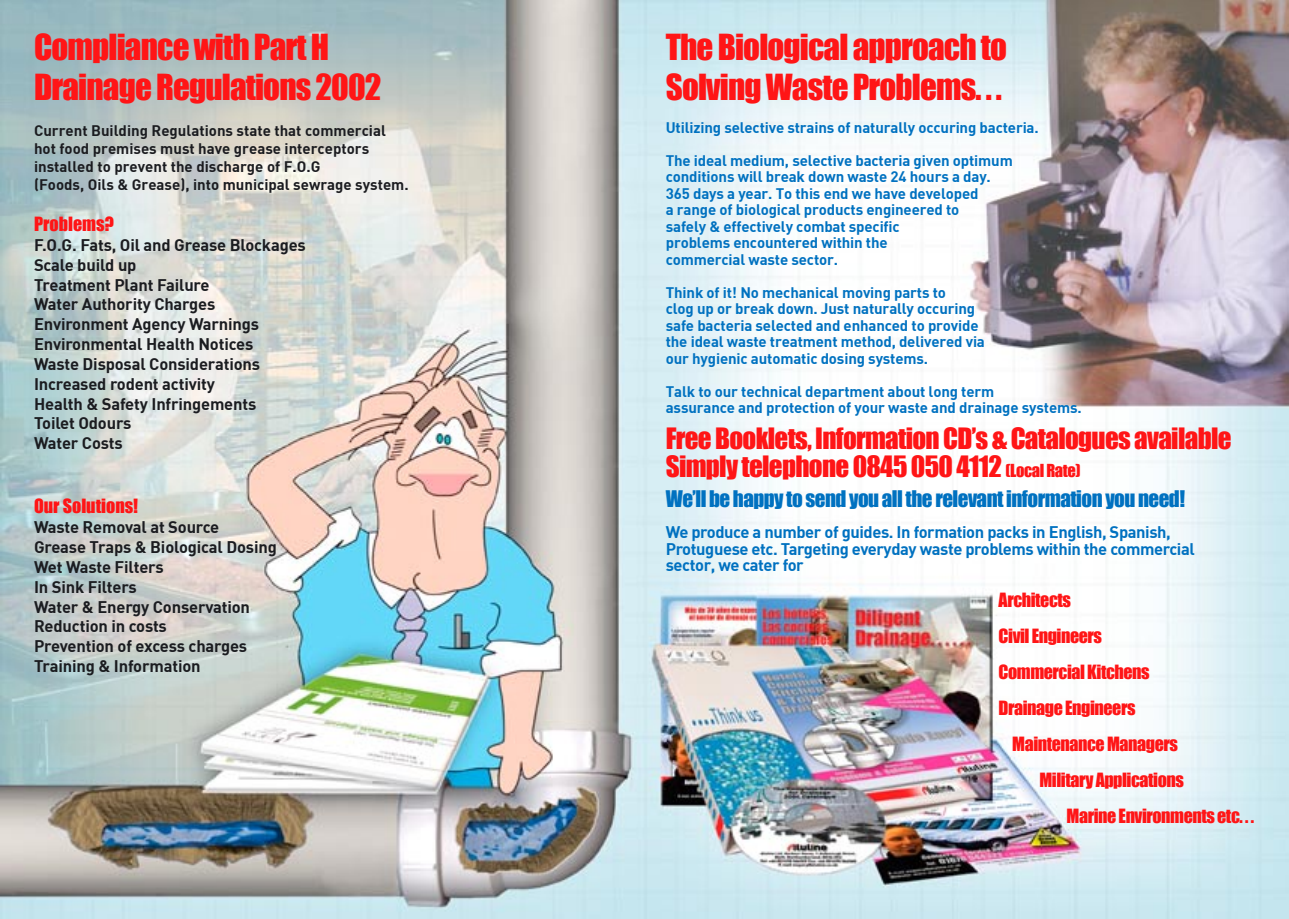
<style>
.page{position:relative;width:1289px;height:919px;background:#fff}
.page>*{position:absolute;margin:0;border:0;box-sizing:border-box;transform-origin:0 0}
.t1{font:33px/39.6px "Impact";letter-spacing:-.025em;color:#ff1516}
.t2{font:27px/27px "Impact";letter-spacing:-.025em;color:#ff1516}
.t3{font:21px "Impact";letter-spacing:-.025em;color:#0071c0}
.t4{font:18px "Impact";letter-spacing:-.025em;color:#ff1516}
.t5{font:18px "Impact";color:#ff1516}
.t6{font:16.5px/19.8px "DIN Bold";letter-spacing:-.01em;color:#1b1c20}
.t7{font:16.5px/16.5px "DIN Bold";letter-spacing:-.025em;color:#0071c0}
.t8{font:15px/16.5px "DIN Bold";letter-spacing:-.01em;color:#0071c0}
.t9{font:15px/18px "DIN Bold";color:#1b1c20}
.s1{font-size:16.5px}
</style>
<div class="page">
<img style="left:0;top:0;width:1288px;height:918px">
<h1 class="t1" style="left:34px;top:26px;width:349px">Compliance with Part H<br>Drainage Regulations 2002</h1>
<p class="t9" style="left:34px;top:121px;width:376px">Current Building Regulations state that commercial hot food premises must have grease interceptors installed to prevent the discharge of F.O.G<br>(Foods, Oils &amp; Grease), into municipal sewrage system.</p>
<p class="t5" style="left:34px;top:210px;width:81px">Problems?</p>
<p class="t6" style="left:34px;top:234px;width:273px">F.O.G. Fats, Oil and Grease Blockages<br>Scale build up<br>Treatment Plant Failure<br>Water Authority Charges<br>Environment Agency Warnings<br>Environmental Health Notices<br>Waste Disposal Considerations<br>Increased rodent activity<br>Health &amp; Safety Infringements<br>Toilet Odours<br>Water Costs</p>
<p class="t5" style="left:34px;top:492px;width:106px">Our Solutions!</p>
<p class="t6" style="left:34px;top:516px;width:244px">Waste Removal at Source<br>Grease Traps &amp; Biological Dosing<br>Wet Waste Filters<br>In Sink Filters<br>Water &amp; Energy Conservation<br>Reduction in costs<br>Prevention of excess charges<br>Training &amp; Information</p>
<h1 class="t1" style="left:665px;top:26px;width:343px">The Biological approach to<br>Solving Waste Problems. . .</h1>
<p class="t8" style="left:665px;top:118px;width:374px">Utilizing selective strains of naturally occuring bacteria.</p>
<p class="t8" style="left:665px;top:151px;width:348px">The ideal medium, selective bacteria given optimum conditions will break down waste 24 hours a day.<br>365 days a year. To this end we have developed<br>a range of biological products engineered to<br>safely &amp; effectively combat specific<br>problems encountered within the<br>commercial waste sector.</p>
<p class="t8" style="left:665px;top:283px;width:321px">Think of it! No mechanical moving parts to<br>clog up or break down. Just naturally occuring safe bacteria selected and enhanced to provide the ideal waste treatment method, delivered via our hygienic automatic dosing systems.</p>
<p class="t8" style="left:665px;top:382px;width:417px">Talk to our technical department about long term<br>assurance and protection of your waste and drainage systems.</p>
<h2 class="t2" style="left:665px;top:424px;width:567px">Free Booklets, Information CD’s &amp; Catalogues available<br>Simply telephone 0845 050 4112 <span class="s1">(Local Rate)</span></h2>
<h3 class="t3" style="left:665px;top:482px;width:521px">We’ll be happy to send you all the relevant information you need!</h3>
<p class="t7" style="left:665px;top:523px;width:530px">We produce a number of guides. In formation packs in English, Spanish,<br>Protuguese etc. Targeting everyday waste problems within the commercial sector, we cater for</p>
<p class="t4" style="left:998px;top:585px;width:74px">Architects</p>
<p class="t4" style="left:998px;top:621px;width:105px">Civil Engineers</p>
<p class="t4" style="left:998px;top:657px;width:153px">Commercial Kitchens</p>
<p class="t4" style="left:998px;top:693px;width:138px">Drainage Engineers</p>
<p class="t4" style="left:1012px;top:729px;width:167px">Maintenance Managers</p>
<p class="t4" style="left:1039px;top:765px;width:146px">Military Applications</p>
<p class="t4" style="left:1066px;top:801px;width:189px">Marine Environments etc. . .</p>
</div>
